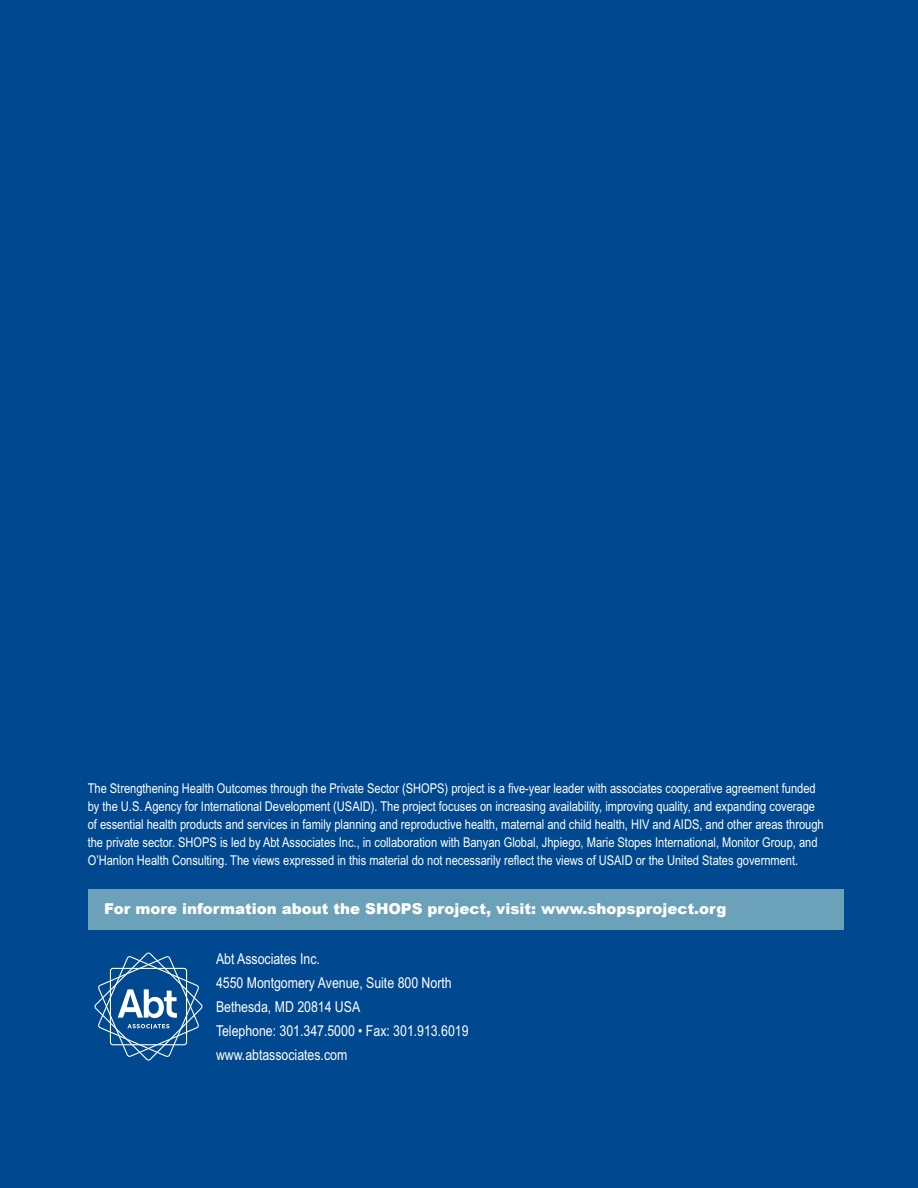
<style>
.page{position:relative;width:918px;height:1188px;background:#004990}
.page>*{position:absolute;margin:0;border:0;box-sizing:border-box;transform-origin:0 0}
.Contact_Info{font:15px/24px "Arial Narrow CE";color:#fff}
.Subheading_2{font:900 15px "Arial";color:#fff}
.Back_Cover_Text{font:13.5px/18px "Arial Narrow CE";color:#fff}
</style>
<div class="page">
<div style="left:88px;top:890px;width:755px;height:40px;background:#6ba2b9"></div>
<svg style="left:94px;top:953px;width:108px;height:108px"></svg>
<p class="Back_Cover_Text" style="left:88px;top:780px;width:737px">The Strengthening Health Outcomes through the Private Sector (SHOPS) project is a five-year leader with associates cooperative agreement funded by the U.S. Agency for International Development (USAID). The project focuses on increasing availability, improving quality, and expanding coverage of essential health products and services in family planning and reproductive health, maternal and child health, HIV and AIDS, and other areas through the private sector. SHOPS is led by Abt Associates Inc., in collaboration with Banyan Global, Jhpiego, Marie Stopes International, Monitor Group, and O’Hanlon Health Consulting. The views expressed in this material do not necessarily reflect the views of USAID or the United States government.</p>
<p class="Subheading_2" style="left:104px;top:897px;width:624px">For more information about the SHOPS project, visit: www.shopsproject.org</p>
<p class="Contact_Info" style="left:216px;top:947px;width:237px">Abt Associates Inc.<br>4550 Montgomery Avenue, Suite 800 North</p>
<p class="Contact_Info" style="left:216px;top:995px;width:254px">Bethesda, MD 20814 USA<br>Telephone: 301.347.5000 • Fax: 301.913.6019</p>
<p class="Contact_Info" style="left:216px;top:1043px;width:133px">www.abtassociates.com</p>
</div>
